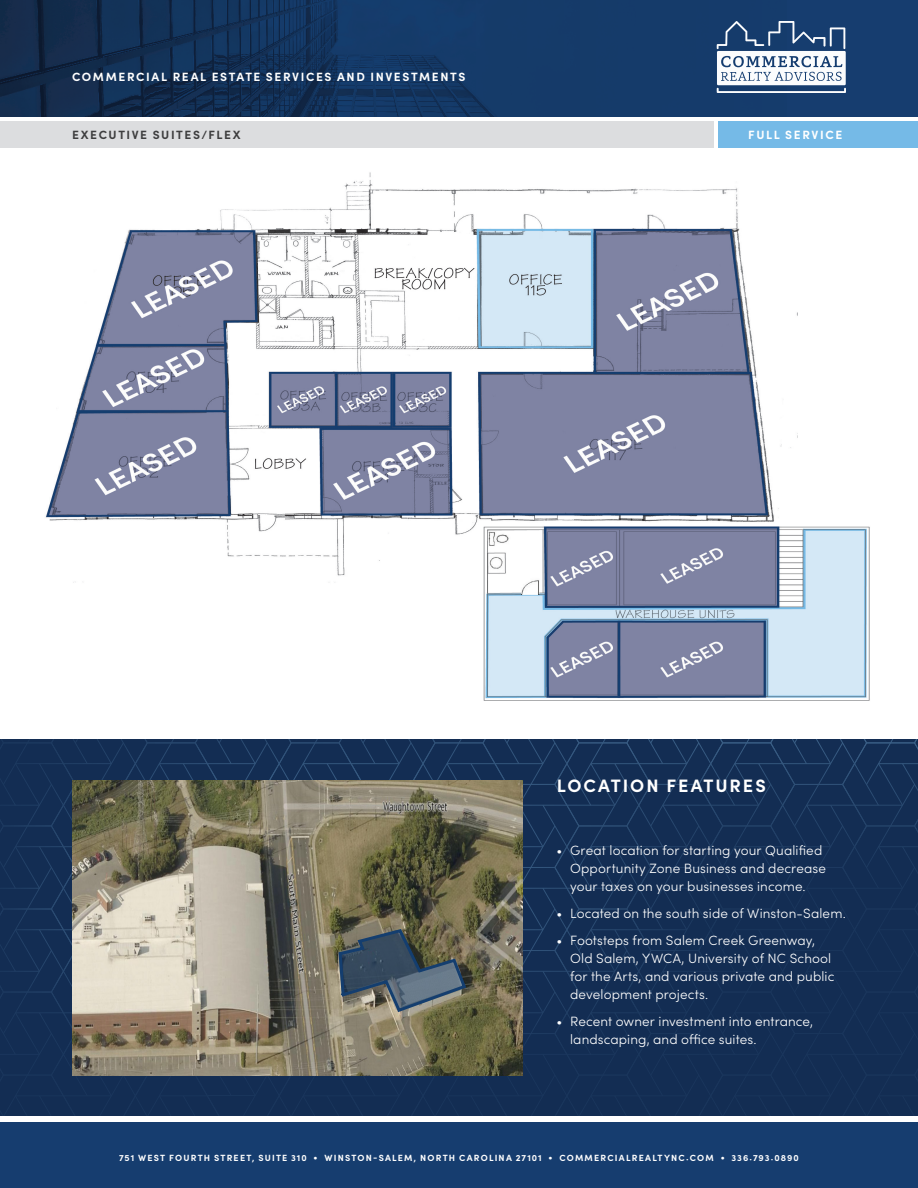
<style>
.page{position:relative;width:918px;height:1188px;background:#fff}
.page>*{position:absolute;margin:0;border:0;box-sizing:border-box;transform-origin:0 0}
.t1{font:700 18px "Sofia Pro";letter-spacing:.11em;color:#fff}
.t2{font:300 13.5px/18px "Sofia Pro";letter-spacing:.01em;color:#fff}
.t3{font:700 12px "Sofia Pro";letter-spacing:.135em;color:#fff}
.t4{font:700 12px "Sofia Pro";letter-spacing:.13em;color:#3e3e3f}
.t5{font:700 9px "Sofia Pro";letter-spacing:.135em;color:#fff}
</style>
<div class="page">
<div style="left:0;top:122px;width:714px;height:26px;background:#dcdddf"></div>
<div style="left:718px;top:122px;width:200px;height:26px;background:#75bae7"></div>
<img style="left:0;top:0;width:918px;height:117px">
<div style="left:0;top:1123px;width:918px;height:65px;background:#163d6f"></div>
<div style="left:717px;top:51px;width:129px;height:34px;background:#fbfcfd"></div>
<svg style="left:721px;top:56px;width:121px;height:25px"></svg>
<svg style="left:717px;top:88px;width:129px;height:5px"></svg>
<svg style="left:717px;top:21px;width:128px;height:28px;background:#335580"></svg>
<img style="left:45px;top:172px;width:825px;height:529px">
<svg style="left:0;top:739px;width:918px;height:377px;background:#404e5e"></svg>
<p class="t3" style="left:72px;top:68px;width:395px">COMMERCIAL REAL ESTATE SERVICES AND INVESTMENTS</p>
<p class="t4" style="left:72px;top:126px;width:170px">EXECUTIVE SUITES/FLEX</p>
<p class="t3" style="left:748px;top:126px;width:95px">FULL SERVICE</p>
<h1 class="t1" style="left:557px;top:772px;width:210px">LOCATION FEATURES</h1>
<p class="t2" style="left:570px;top:841px;width:257px;text-indent:-14px">• Great location for starting your Qualified<br>Opportunity Zone Business and decrease your taxes on your businesses income.</p>
<p class="t2" style="left:557px;top:904px;width:291px">• Located on the south side of Winston-Salem.</p>
<p class="t2" style="left:570px;top:931px;width:266px;text-indent:-14px">• Footsteps from Salem Creek Greenway, Old Salem, YWCA, University of NC School for the Arts, and various private and public development projects.</p>
<p class="t2" style="left:570px;top:1012px;width:245px;text-indent:-14px">• Recent owner investment into entrance, landscaping, and office suites.</p>
<p class="t5" style="left:119px;top:1151px;width:681px">751 WEST FOURTH STREET, SUITE 310 • WINSTON-SALEM, NORTH CAROLINA 27101 • COMMERCIALREALTYNC.COM • 336.793.0890</p>
</div>
